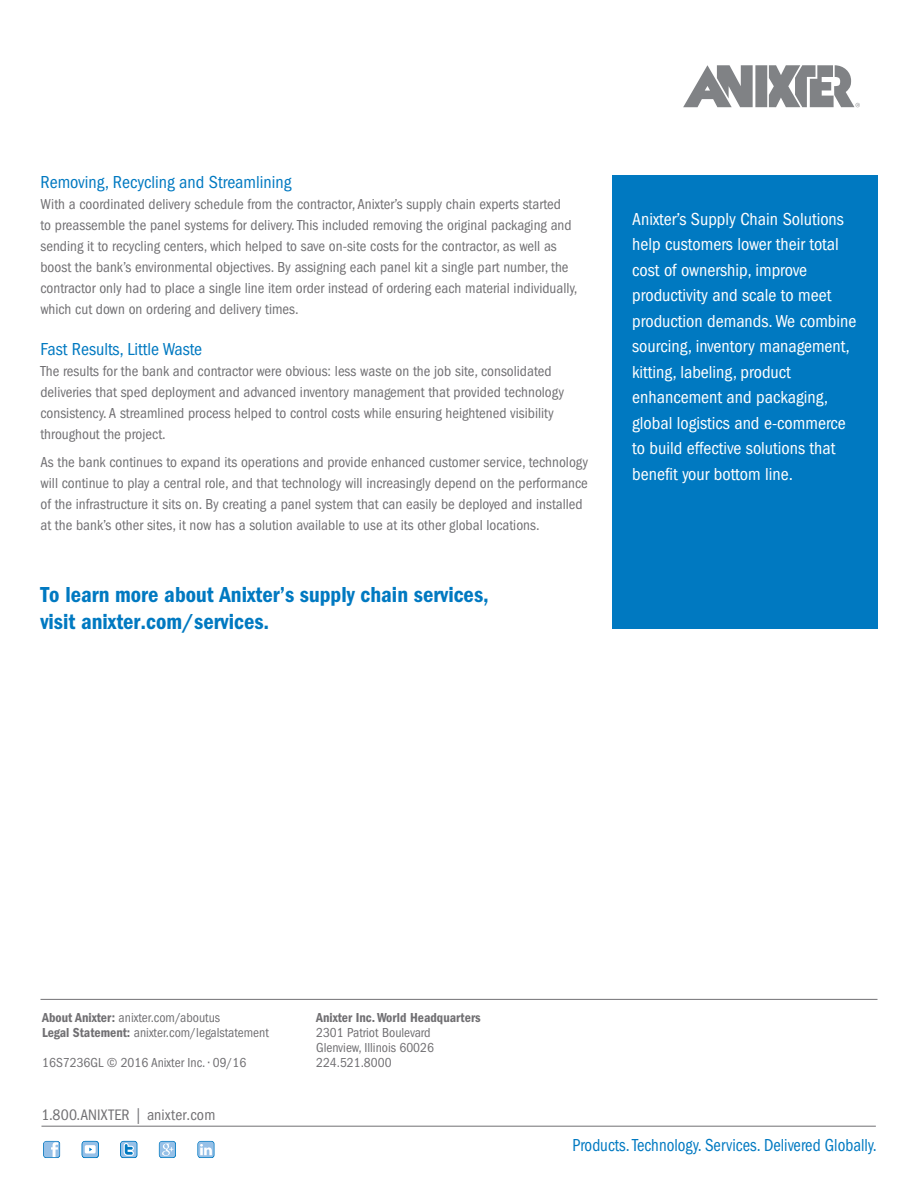
<style>
.page{position:relative;width:918px;height:1188px;background:#fff}
.page>*{position:absolute;margin:0;border:0;box-sizing:border-box;transform-origin:0 0}
.t1{font:22.5px/27px "ITC Franklin Gothic Std Dm Cd";color:#0079c1}
.t2{font:condensed 18px/25.5px "ITC Franklin Gothic Std";color:#fff}
.t3{font:condensed 18px "ITC Franklin Gothic Std";color:#0079c1}
.t4{font:condensed 18px "ITC Franklin Gothic Std";color:#0079c1;scale:.93 1}
.t5{font:condensed 15.75px "ITC Franklin Gothic Std";letter-spacing:.01em;color:#717073}
.t6{font:condensed 15px/21px "ITC Franklin Gothic Std";color:#717073}
.t7{font:condensed 13.5px/15px "ITC Franklin Gothic Std";color:#717073}
.t8{font:13.5px "ITC Franklin Gothic Std Dm Cd";color:#717073}
.s1{font-family:"ITC Franklin Gothic Std Dm Cd";font-stretch:normal}
</style>
<div class="page">
<hr style="left:40px;top:999px;width:838px;height:1px;background:#717073">
<hr style="left:41px;top:1126px;width:835px;height:1px;background:#717073">
<svg style="left:43px;top:1141px;width:17px;height:17px"></svg>
<svg style="left:120px;top:1141px;width:17px;height:17px"></svg>
<svg style="left:82px;top:1141px;width:17px;height:17px"></svg>
<svg style="left:159px;top:1141px;width:17px;height:17px"></svg>
<svg style="left:197px;top:1141px;width:18px;height:17px"></svg>
<div style="left:755px;top:65px;width:12px;height:42px;background:#808285"></div>
<svg style="left:683px;top:65px;width:70px;height:42px"></svg>
<svg style="left:769px;top:65px;width:91px;height:42px"></svg>
<div style="left:612px;top:176px;width:266px;height:453px;background:#0079c1"></div>
<p class="t3" style="left:40px;top:172px;width:252px">Removing, Recycling and Streamlining</p>
<p class="t6" style="left:40px;top:194px;width:538px">With a coordinated delivery schedule from the contractor, Anixter’s supply chain experts started<br>to preassemble the panel systems for delivery. This included removing the original packaging and sending it to recycling centers, which helped to save on-site costs for the contractor, as well as boost the bank’s environmental objectives. By assigning each panel kit a single part number, the contractor only had to place a single line item order instead of ordering each material individually, which cut down on ordering and delivery times.</p>
<p class="t3" style="left:40px;top:339px;width:163px">Fast Results, Little Waste</p>
<p class="t6" style="left:40px;top:361px;width:525px">The results for the bank and contractor were obvious: less waste on the job site, consolidated deliveries that sped deployment and advanced inventory management that provided technology consistency. A streamlined process helped to control costs while ensuring heightened visibility throughout the project.</p>
<p class="t6" style="left:40px;top:452px;width:549px">As the bank continues to expand its operations and provide enhanced customer service, technology will continue to play a central role, and that technology will increasingly depend on the performance of the infrastructure it sits on. By creating a panel system that can easily be deployed and installed at the bank’s other sites, it now has a solution available to use at its other global locations.</p>
<h1 class="t1" style="left:40px;top:581px;width:450px">To learn more about Anixter’s supply chain services, visit anixter.com/services.</h1>
<p class="t2" style="left:632px;top:206px;width:226px">Anixter’s Supply Chain Solutions help customers lower their total cost of ownership, improve productivity and scale to meet production demands. We combine sourcing, inventory management, kitting, labeling, product enhancement and packaging, global logistics and e-commerce to build effective solutions that benefit your bottom line.</p>
<p class="t7" style="left:42px;top:1010px;width:228px"><span class="s1">About Anixter:</span> anixter.com/aboutus<br><span class="s1">Legal Statement:</span> anixter.com/legalstatement</p>
<p class="t7" style="left:42px;top:1055px;width:206px">16S7236GL © 2016 Anixter Inc. • 09/16</p>
<p class="t5" style="left:41px;top:1106px;width:175px">1.800.ANIXTER | anixter.com</p>
<p class="t8" style="left:316px;top:1010px;width:166px">Anixter Inc. World Headquarters</p>
<p class="t7" style="left:316px;top:1025px;width:119px">2301 Patriot Boulevard<br>Glenview, Illinois 60026<br>224.521.8000</p>
<p class="t4" style="left:572px;top:1134px;width:329px">Products. Technology. Services. Delivered Globally.</p>
</div>
